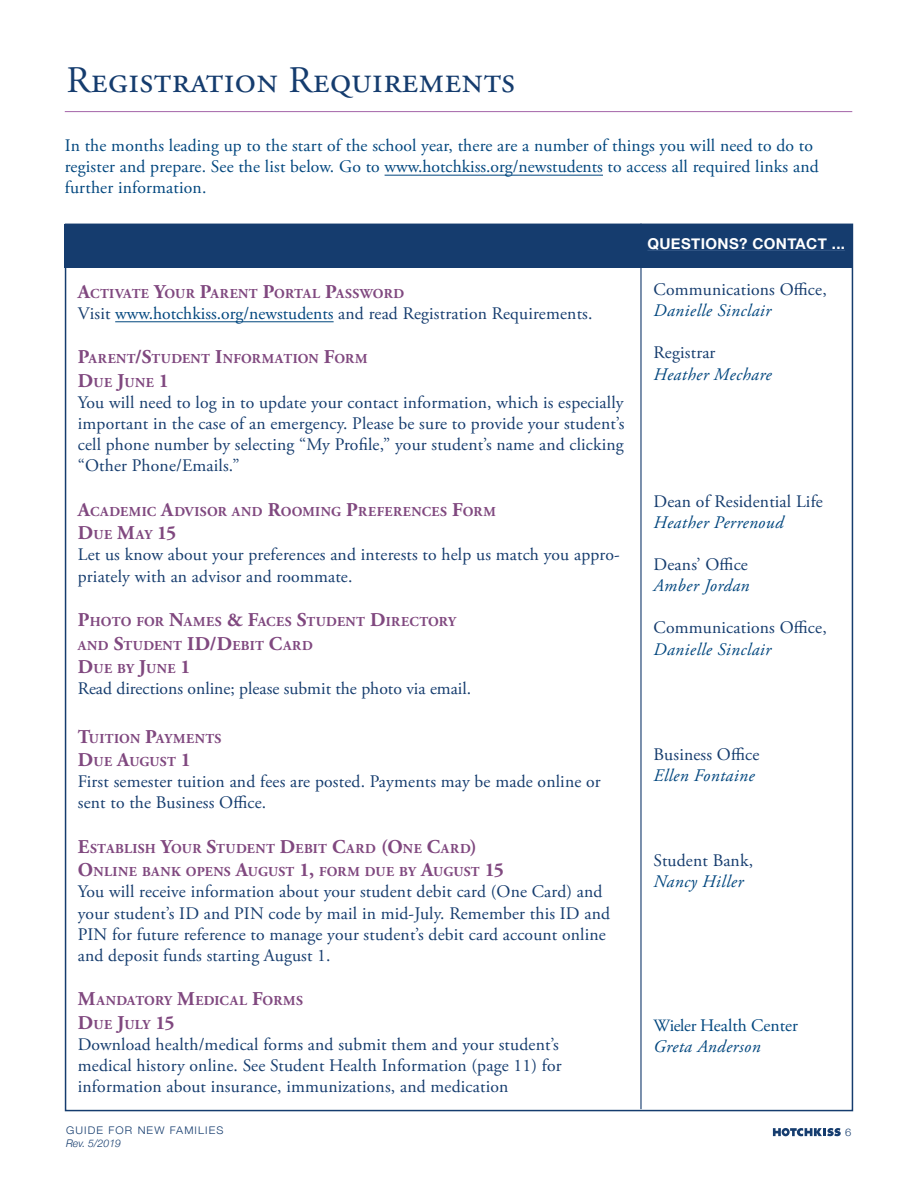
<style>
.page{position:relative;width:918px;height:1188px;background:#fff}
.page>*{position:absolute;margin:0;border:0;box-sizing:border-box;transform-origin:0 0}
.t1{font:37.5px "Adobe Garamond Pro";letter-spacing:.01em;color:#153c6e}
.t2{font:700 19.5px "Adobe Garamond Pro";color:#80487f}
.t3{font:17.7px/21.1px "Adobe Garamond Pro";color:#153c6e}
.t4{font:17.7px/21.1px "Adobe Garamond Pro";color:#00467e}
.t5{font:italic 17.7px/21.1px "Adobe Garamond Pro";letter-spacing:.025em;color:#00467e}
.t6{font:700 15px "Helvetica Neue";letter-spacing:.025em;color:#fff}
.t7{font:700 13.65px/23.4px "Adobe Garamond Pro";letter-spacing:.03em;color:#80487f}
.t8{font:700 13.65px/23.4px "Adobe Garamond Pro";letter-spacing:.005em;color:#80487f}
.t9{font:300 10.5px "Helvetica Neue";letter-spacing:.1em;color:#153c6e;scale:1.06 1}
.t10{font:italic 300 10.5px "Helvetica Neue";color:#153c6e}
.s1{font-size:19.5px}
.s2{color:#00467e}
.s3{font-size:13.65px}
.s4{font-style:normal;font-size:17.25px}
.s5{font-style:normal}
</style>
<div class="page">
<svg style="left:773px;top:1128px;width:68px;height:8px"></svg>
<hr style="left:385px;top:175px;width:218px;height:1px;background:#00467e">
<hr style="left:640px;top:224px;width:2px;height:885px;background:#153c6e">
<div style="left:65px;top:225px;width:788px;height:43px;background:#153c6e"></div>
<hr style="left:115px;top:321px;width:219px;height:1px;background:#00467e">
<hr style="left:65px;top:111px;width:787px;height:1px;background:#a463a8">
<hr style="left:647px;top:250px;width:198px;height:1px;background:#355989">
<h1 class="t1" style="left:66px;top:58px;width:450px">Registration Requirements</h1>
<p class="t4" style="left:65px;top:135px;width:755px">In the months leading up to the start of the school year, there are a number of things you will need to do to register and prepare. See the list below. Go to www.hotchkiss.org/newstudents to access all required links and further information.</p>
<p class="t7" style="left:78px;top:282px;width:328px"><span class="s1">A</span>CTIVATE <span class="s1">Y</span>OUR <span class="s1">P</span>ARENT <span class="s1">P</span>ORTAL <span class="s1">P</span>ASSWORD</p>
<p class="t3" style="left:78px;top:303px;width:516px">Visit <span class="s2">www.hotchkiss.org/newstudents</span> and read Registration Requirements.</p>
<p class="t7" style="left:78px;top:348px;width:291px"><span class="s1">P</span>ARENT<span class="s1">/S</span>TUDENT <span class="s1">I</span>NFORMATION <span class="s1">F</span>ORM<br><span class="s1">D</span>UE <span class="s1">J</span>UNE <span class="s1">1</span></p>
<p class="t3" style="left:78px;top:392px;width:548px;text-align:justify">You will need to log in to update your contact information, which is especially important in the case of an emergency. Please be sure to provide your student’s cell phone number by selecting “My Profile,” your student’s name and clicking “Other Phone/Emails.”</p>
<p class="t7" style="left:78px;top:500px;width:419px"><span class="s1">A</span>CADEMIC <span class="s1">A</span>DVISOR AND <span class="s1">R</span>OOMING <span class="s1">P</span>REFERENCES <span class="s1">F</span>ORM</p>
<p class="t2" style="left:78px;top:522px;width:100px">D<span class="s3">UE</span> M<span class="s3">AY</span> 15</p>
<p class="t3" style="left:78px;top:545px;width:544px">Let us know about your preferences and interests to help us match you appro&shy;priately with an advisor and roommate.</p>
<p class="t7" style="left:78px;top:610px;width:381px"><span class="s1">P</span>HOTO FOR <span class="s1">N</span>AMES <span class="s1">&amp; F</span>ACES <span class="s1">S</span>TUDENT <span class="s1">D</span>IRECTORY<br>AND <span class="s1">S</span>TUDENT <span class="s1">ID/D</span>EBIT <span class="s1">C</span>ARD<br><span class="s1">D</span>UE BY <span class="s1">J</span>UNE <span class="s1">1</span></p>
<p class="t3" style="left:78px;top:679px;width:395px">Read directions online; please submit the photo via email.</p>
<p class="t7" style="left:78px;top:727px;width:145px"><span class="s1">T</span>UITION <span class="s1">P</span>AYMENTS<br><span class="s1">D</span>UE <span class="s1">A</span>UGUST <span class="s1">1</span></p>
<p class="t3" style="left:78px;top:772px;width:524px">First semester tuition and fees are posted. Payments may be made online or sent to the Business Office.</p>
<p class="t7" style="left:78px;top:837px;width:428px"><span class="s1">E</span>STABLISH <span class="s1">Y</span>OUR <span class="s1">S</span>TUDENT <span class="s1">D</span>EBIT <span class="s1">C</span>ARD <span class="s1">(O</span>NE <span class="s1">C</span>ARD<span class="s1">)<br>O</span>NLINE BANK OPENS <span class="s1">A</span>UGUST <span class="s1">1,</span> FORM DUE BY <span class="s1">A</span>UGUST <span class="s1">15</span></p>
<p class="t3" style="left:78px;top:882px;width:534px">You will receive information about your student debit card (One Card) and your student’s ID and PIN code by mail in mid-July. Remember this ID and PIN for future reference to manage your student’s debit card account online and deposit funds starting August 1.</p>
<p class="t8" style="left:78px;top:990px;width:227px"><span class="s1">M</span>ANDATORY <span class="s1">M</span>EDICAL <span class="s1">F</span>ORMS<br><span class="s1">D</span>UE <span class="s1">J</span>ULY <span class="s1">15</span></p>
<p class="t3" style="left:78px;top:1034px;width:485px">Download health/medical forms and submit them and your student’s medical history online. See Student Health Information (page 11) for information about insurance, immunizations, and medication</p>
<p class="t6" style="left:647px;top:232px;width:199px">QUESTIONS? CONTACT ...</p>
<p class="t3" style="left:654px;top:279px;width:175px">Communications Office,</p>
<p class="t5" style="left:654px;top:300px;width:119px">Danielle Sinclair</p>
<p class="t3" style="left:654px;top:343px;width:63px">Registrar</p>
<p class="t5" style="left:654px;top:364px;width:120px">Heather Mechare</p>
<p class="t3" style="left:654px;top:491px;width:171px">Dean of Residential Life</p>
<p class="t5" style="left:654px;top:512px;width:131px">Heather Perrenoud</p>
<p class="t3" style="left:654px;top:554px;width:96px">Deans’ Office</p>
<p class="t5" style="left:654px;top:575px;width:97px">Amber Jordan</p>
<p class="t3" style="left:654px;top:618px;width:175px">Communications Office,</p>
<p class="t5" style="left:654px;top:639px;width:119px">Danielle Sinclair</p>
<p class="t3" style="left:654px;top:745px;width:107px">Business Office</p>
<p class="t5" style="left:654px;top:766px;width:102px">Ellen Fontaine</p>
<p class="t3" style="left:654px;top:851px;width:101px">Student Bank,</p>
<p class="t5" style="left:654px;top:872px;width:91px">Nancy Hiller</p>
<p class="t5" style="left:654px;top:1016px;width:146px"><span class="s4">Wieler</span> <span class="s5">Health Center<br></span>Greta Anderson</p>
<p class="t9" style="left:66px;top:1122px;width:150px">GUIDE FOR NEW FAMILIES</p>
<p class="t9" style="left:845px;top:1123px;width:7px">6</p>
<p class="t10" style="left:66px;top:1135px;width:56px">Rev. 5/2019</p>
</div>
